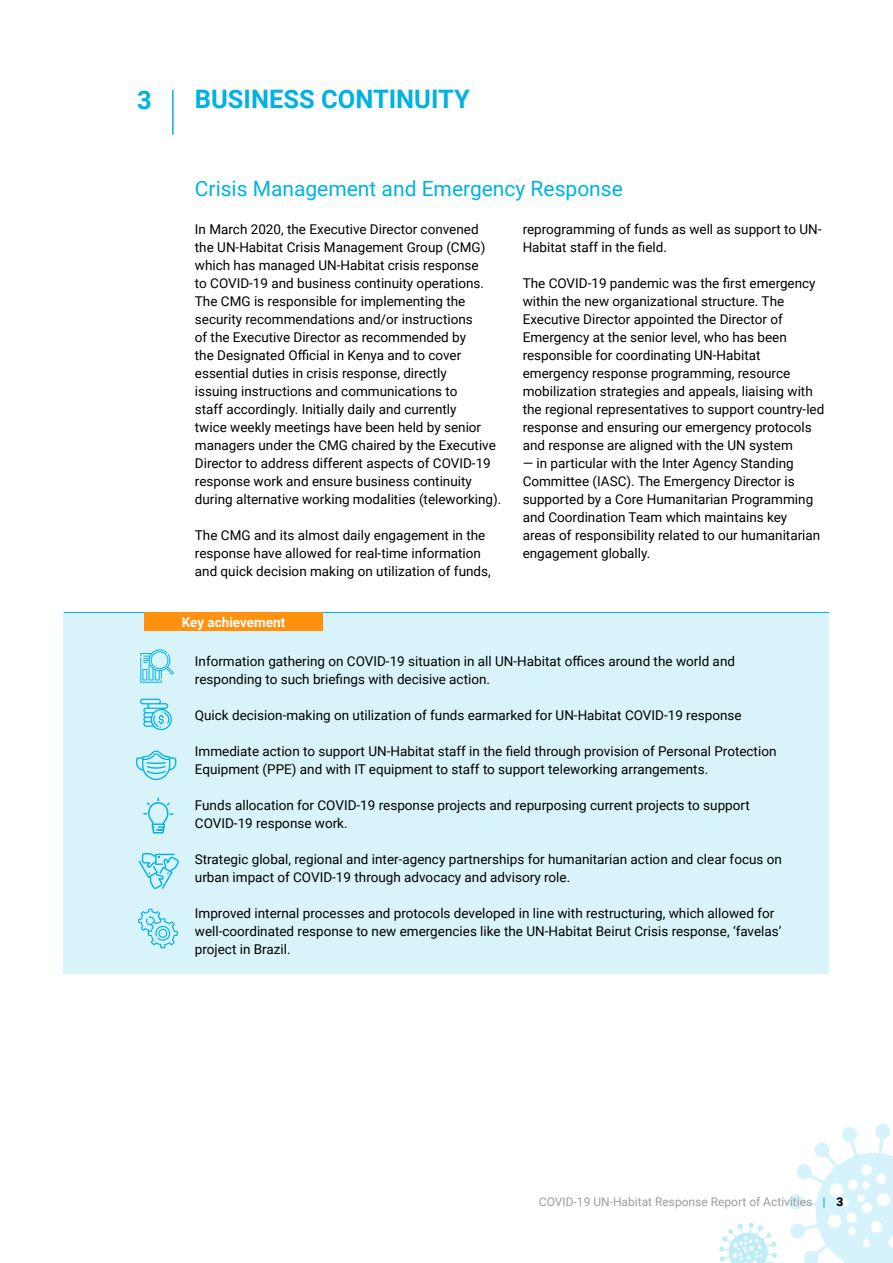
<style>
.page{position:relative;width:893px;height:1263px;background:#fff}
.page>*{position:absolute;margin:0;border:0;box-sizing:border-box;transform-origin:0 0}
.t1{font:700 25.5px "Roboto";color:#00b2e3}
.t2{font:21px "Roboto";color:#00b2e3}
.t3{font:13.5px/18px "Roboto";color:#000}
.t4{font:700 13.5px "Roboto";color:#fff}
.t5{font:12px "Roboto";color:#9d9d9c}
.s1{font-stretch:condensed;color:#00b2e3}
.s2{font-weight:900;color:#000}
</style>
<div class="page">
<svg style="left:788px;top:1124px;width:105px;height:139px"></svg>
<svg style="left:719px;top:1223px;width:58px;height:40px"></svg>
<div style="left:64px;top:612px;width:765px;height:361px;background:#d9f3fb"></div>
<hr style="left:64px;top:612px;width:765px;height:1px;background:#00b2e3">
<div style="left:144px;top:612px;width:179px;height:19px;background:#ff910f"></div>
<svg style="left:143px;top:797px;width:31px;height:36px"></svg>
<svg style="left:140px;top:649px;width:34px;height:34px"></svg>
<svg style="left:140px;top:699px;width:32px;height:31px"></svg>
<svg style="left:136px;top:750px;width:40px;height:30px"></svg>
<svg style="left:138px;top:853px;width:41px;height:36px"></svg>
<svg style="left:138px;top:909px;width:40px;height:39px"></svg>
<hr style="left:172px;top:90px;width:2px;height:45px;background:#00b2e3">
<h1 class="t1" style="left:137px;top:82px;width:16px">3</h1>
<h1 class="t1" style="left:195px;top:81px;width:276px">BUSINESS CONTINUITY</h1>
<h2 class="t2" style="left:195px;top:174px;width:429px">Crisis Management and Emergency Response</h2>
<p class="t3" style="left:195px;top:220px;width:308px">In March 2020, the Executive Director convened<br>the UN-Habitat Crisis Management Group (CMG) which has managed UN-Habitat crisis response<br>to COVID-19 and business continuity operations.<br>The CMG is responsible for implementing the security recommendations and/or instructions<br>of the Executive Director as recommended by<br>the Designated Official in Kenya and to cover essential duties in crisis response, directly<br>issuing instructions and communications to<br>staff accordingly. Initially daily and currently<br>twice weekly meetings have been held by senior managers under the CMG chaired by the Executive Director to address different aspects of COVID-19 response work and ensure business continuity during alternative working modalities (teleworking).</p>
<p class="t3" style="left:195px;top:526px;width:297px">The CMG and its almost daily engagement in the response have allowed for real-time information and quick decision making on utilization of funds,</p>
<p class="t3" style="left:523px;top:220px;width:300px">reprogramming of funds as well as support to UN-<br>Habitat staff in the field.</p>
<p class="t3" style="left:523px;top:274px;width:303px">The COVID-19 pandemic was the first emergency within the new organizational structure. The Executive Director appointed the Director of Emergency at the senior level, who has been responsible for coordinating UN-Habitat emergency response programming, resource mobilization strategies and appeals, liaising with the regional representatives to support country-led response and ensuring our emergency protocols and response are aligned with the UN system</p>
<p class="t3" style="left:523px;top:454px;width:299px">— in particular with the Inter Agency Standing Committee (IASC). The Emergency Director is supported by a Core Humanitarian Programming and Coordination Team which maintains key areas of responsibility related to our humanitarian engagement globally.</p>
<p class="t4" style="left:182px;top:612px;width:105px">Key achievement</p>
<p class="t3" style="left:195px;top:652px;width:542px">Information gathering on COVID-19 situation in all UN-Habitat offices around the world and responding to such briefings with decisive action.</p>
<p class="t3" style="left:195px;top:706px;width:548px">Quick decision-making on utilization of funds earmarked for UN-Habitat COVID-19 response</p>
<p class="t3" style="left:195px;top:742px;width:583px">Immediate action to support UN-Habitat staff in the field through provision of Personal Protection<br>Equipment (PPE) and with IT equipment to staff to support teleworking arrangements.</p>
<p class="t3" style="left:195px;top:796px;width:556px">Funds allocation for COVID-19 response projects and repurposing current projects to support<br>COVID-19 response work.</p>
<p class="t3" style="left:195px;top:850px;width:589px">Strategic global, regional and inter-agency partnerships for humanitarian action and clear focus on urban impact of COVID-19 through advocacy and advisory role.</p>
<p class="t3" style="left:195px;top:904px;width:588px">Improved internal processes and protocols developed in line with restructuring, which allowed for well-coordinated response to new emergencies like the UN-Habitat Beirut Crisis response, ‘favelas’ project in Brazil.</p>
<p class="t5" style="left:539px;top:1193px;width:306px">COVID-19 UN-Habitat Response Report of Activities <span class="s1">|</span> <span class="s2">3</span></p>
</div>
